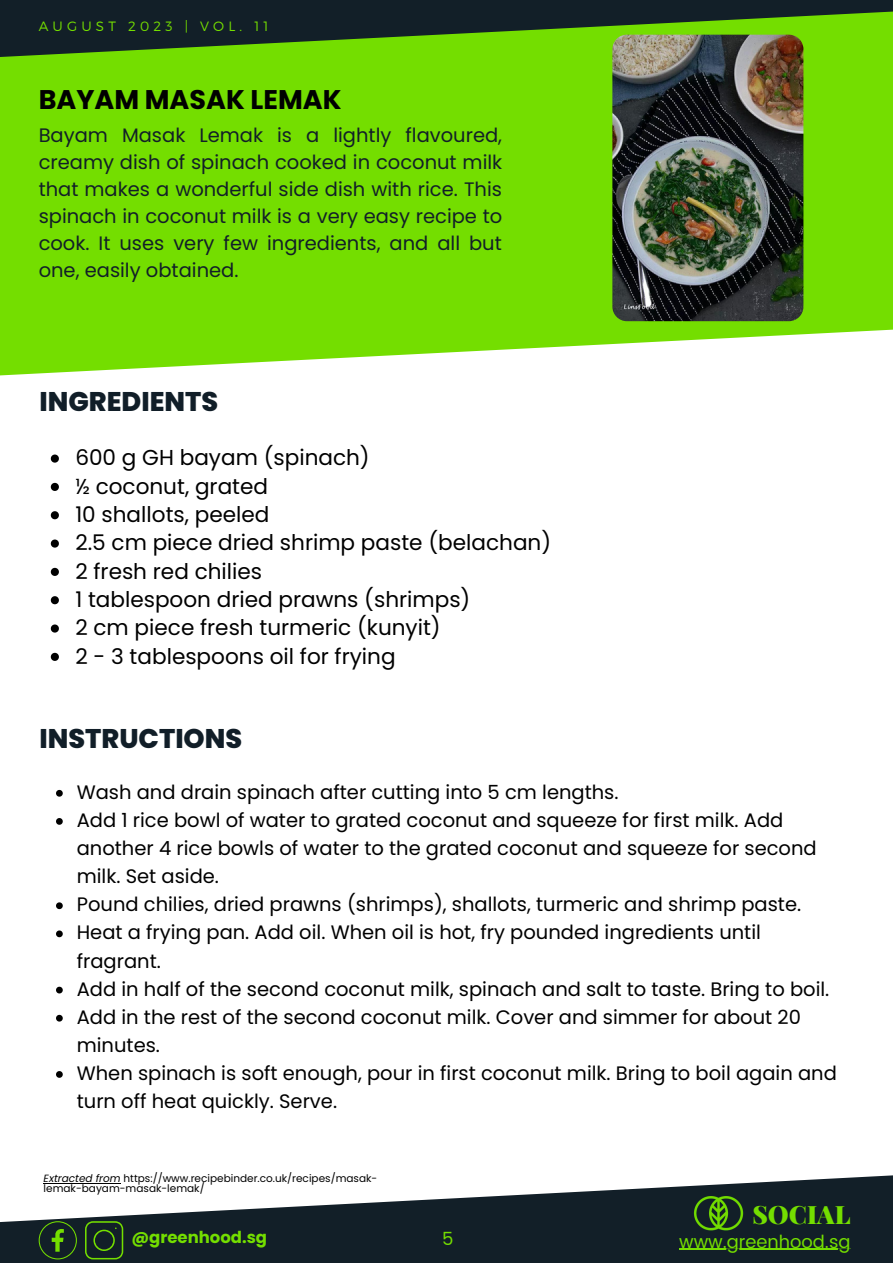
<style>
.page{position:relative;width:893px;height:1264px;background:#fff}
.page>*{position:absolute;margin:0;border:0;box-sizing:border-box;transform-origin:0 0}
.t1{font:800 27px "Poppins";color:#111e28}
.t2{font:700 27px "Poppins";color:#000}
.t3{font:900 25.35px "Playfair Display";color:#74de00}
.t4{font:21.6px "Poppins";color:#000}
.t5{font:19.5px/28px "Poppins";color:#000}
.t6{font:19.5px/27px "Poppins";color:#121f28;text-align:justify}
.t7{font:18px "Poppins";color:#74de00}
.t8{font:700 16.5px "Poppins";color:#74de00}
.t9{font:300 13.5px "Montserrat";letter-spacing:.31em;color:#74de00}
.t10{font:10.5px/10.5px "Poppins";color:#000}
.s1{font-style:italic}
</style>
<div class="page">
<svg style="left:0;top:60px;width:892px;height:316px;background:#80e016"></svg>
<svg style="left:0;top:0;width:892px;height:60px;background:#366519"></svg>
<svg style="left:0;top:1175px;width:892px;height:87px;fill:#121f28"></svg>
<img style="left:690px;top:1196px;width:54px;height:36px">
<svg style="left:39px;top:1221px;width:38px;height:38px"></svg>
<svg style="left:85px;top:1221px;width:38px;height:38px"></svg>
<img style="left:612px;top:35px;width:191px;height:286px;border-radius:15px">
<hr style="left:679px;top:1248px;width:171px;height:1px;background:#74de00">
<hr style="left:44px;top:1182px;width:77px;height:1px;background:#000">
<svg style="left:51px;top:454px;width:8px;height:8px"></svg>
<svg style="left:51px;top:483px;width:8px;height:8px"></svg>
<svg style="left:51px;top:511px;width:8px;height:8px"></svg>
<svg style="left:51px;top:539px;width:8px;height:8px"></svg>
<svg style="left:51px;top:568px;width:8px;height:8px"></svg>
<svg style="left:51px;top:596px;width:8px;height:8px"></svg>
<svg style="left:51px;top:624px;width:8px;height:8px"></svg>
<svg style="left:51px;top:653px;width:8px;height:8px"></svg>
<svg style="left:56px;top:790px;width:7px;height:6px"></svg>
<svg style="left:56px;top:818px;width:7px;height:6px"></svg>
<svg style="left:56px;top:902px;width:7px;height:7px"></svg>
<svg style="left:56px;top:930px;width:7px;height:7px"></svg>
<svg style="left:56px;top:986px;width:7px;height:7px"></svg>
<svg style="left:56px;top:1014px;width:7px;height:7px"></svg>
<svg style="left:56px;top:1071px;width:7px;height:6px"></svg>
<p class="t9" style="left:39px;top:17px;width:231px">AUGUST 2023 | VOL. 11</p>
<p class="t2" style="left:39px;top:81px;width:304px">BAYAM MASAK LEMAK</p>
<p class="t6" style="left:39px;top:122px;width:465px">Bayam Masak Lemak is a lightly flavoured, creamy dish of spinach cooked in coconut milk that makes a wonderful side dish with rice. This spinach in coconut milk is a very easy recipe to cook. It uses very few ingredients, and all but one, easily obtained.</p>
<p class="t1" style="left:39px;top:383px;width:180px">INGREDIENTS</p>
<p class="t4" style="left:75px;top:442px;width:296px">600 g GH bayam (spinach)</p>
<p class="t4" style="left:75px;top:471px;width:194px">½ coconut, grated</p>
<p class="t4" style="left:75px;top:499px;width:196px">10 shallots, peeled</p>
<p class="t4" style="left:75px;top:527px;width:477px">2.5 cm piece dried shrimp paste (belachan)</p>
<p class="t4" style="left:75px;top:556px;width:188px">2 fresh red chilies</p>
<p class="t4" style="left:75px;top:584px;width:396px">1 tablespoon dried prawns (shrimps)</p>
<p class="t4" style="left:75px;top:612px;width:367px">2 cm piece fresh turmeric (kunyit)</p>
<p class="t4" style="left:75px;top:641px;width:322px">2 - 3 tablespoons oil for frying</p>
<p class="t1" style="left:39px;top:719px;width:204px">INSTRUCTIONS</p>
<p class="t5" style="left:77px;top:778px;width:543px">Wash and drain spinach after cutting into 5 cm lengths.</p>
<p class="t5" style="left:77px;top:806px;width:741px">Add 1 rice bowl of water to grated coconut and squeeze for first milk. Add another 4 rice bowls of water to the grated coconut and squeeze for second milk. Set aside.</p>
<p class="t5" style="left:77px;top:890px;width:725px">Pound chilies, dried prawns (shrimps), shallots, turmeric and shrimp paste.</p>
<p class="t5" style="left:77px;top:918px;width:685px">Heat a frying pan. Add oil. When oil is hot, fry pounded ingredients until fragrant.</p>
<p class="t5" style="left:77px;top:974px;width:754px">Add in half of the second coconut milk, spinach and salt to taste. Bring to boil.</p>
<p class="t5" style="left:77px;top:1002px;width:725px">Add in the rest of the second coconut milk. Cover and simmer for about 20 minutes.</p>
<p class="t5" style="left:77px;top:1059px;width:761px">When spinach is soft enough, pour in first coconut milk. Bring to boil again and turn off heat quickly. Serve.</p>
<p class="t10" style="left:44px;top:1172px;width:335px"><span class="s1">Extracted from</span> https://www.recipebinder.co.uk/recipes/masak&shy;lemak-bayam-masak-lemak/</p>
<p class="t3" style="left:752px;top:1196px;width:100px">SOCIAL</p>
<p class="t8" style="left:131px;top:1225px;width:137px">@greenhood.sg</p>
<p class="t7" style="left:442px;top:1228px;width:13px">5</p>
<p class="t7" style="left:679px;top:1230px;width:173px">www.greenhood.sg</p>
</div>
